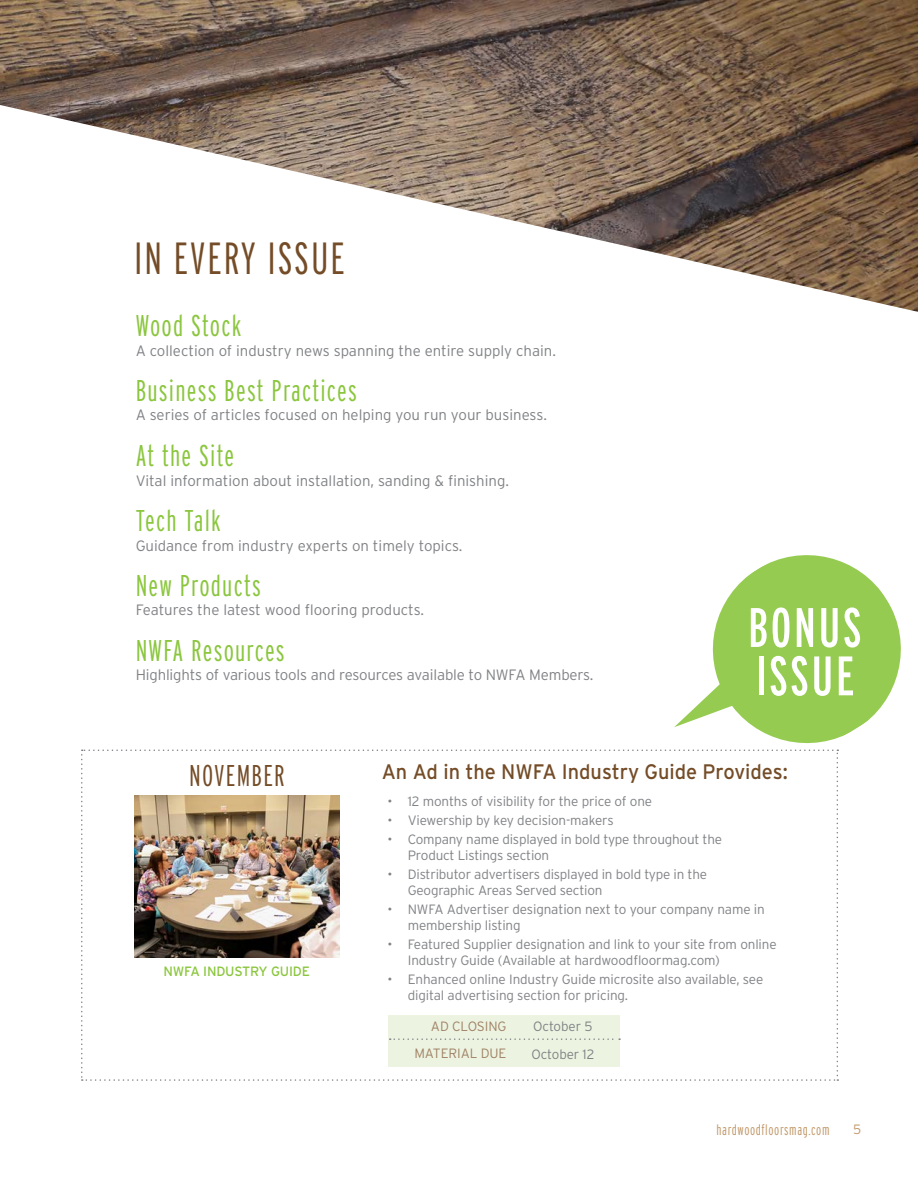
<style>
.page{position:relative;width:918px;height:1188px;background:#fff}
.page>*{position:absolute;margin:0;border:0;box-sizing:border-box;transform-origin:0 0}
.t1{font:extra-condensed 55.5px "Interstate";letter-spacing:.04em;color:#fff}
.t2{font:300 extra-condensed 45px "Interstate";letter-spacing:.04em;color:#744c27}
.t3{font:300 extra-condensed 30px "Interstate";letter-spacing:.04em;color:#8bc63e}
.t4{font:300 extra-condensed 30px "Interstate";letter-spacing:.04em;color:#744c27}
.t5{font:21px "Interstate";color:#744c27;scale:.95 1}
.t6{font:300 15px "Interstate";color:#808285}
.t7{font:300 extra-condensed 15px "Interstate";letter-spacing:.04em;color:#c39a6b}
.t8{font:300 13.5px/15.8px "Interstate";letter-spacing:-.01em;color:#808285}
.t9{font:300 13.5px "Interstate";letter-spacing:-.01em;color:#a18266}
.t10{font:13.5px "Interstate";letter-spacing:-.015em;color:#8bc63e}
.t11{font:300 13.5px "Interstate";color:#c39a6b}
</style>
<div class="page">
<svg style="left:81px;top:750px;width:757px;height:331px"></svg>
<img style="left:0;top:0;width:918px;height:312px">
<svg style="left:700px;top:555px;width:201px;height:201px;fill:#96cb51"></svg>
<svg style="left:674px;top:681px;width:63px;height:46px"></svg>
<p class="t2" style="left:134px;top:231px;width:212px">IN EVERY ISSUE</p>
<p class="t3" style="left:136px;top:307px;width:107px">Wood Stock</p>
<p class="t6" style="left:136px;top:341px;width:422px">A collection of industry news spanning the entire supply chain.</p>
<p class="t3" style="left:136px;top:372px;width:223px">Business Best Practices</p>
<p class="t6" style="left:136px;top:406px;width:413px">A series of articles focused on helping you run your business.</p>
<p class="t3" style="left:136px;top:437px;width:100px">At the Site</p>
<p class="t6" style="left:136px;top:471px;width:375px">Vital information about installation, sanding &amp; finishing.</p>
<p class="t3" style="left:136px;top:502px;width:87px">Tech Talk</p>
<p class="t6" style="left:136px;top:536px;width:328px">Guidance from industry experts on timely topics.</p>
<p class="t3" style="left:136px;top:567px;width:127px">New Products</p>
<p class="t6" style="left:136px;top:601px;width:290px">Features the latest wood flooring products.</p>
<p class="t3" style="left:136px;top:632px;width:151px">NWFA Resources</p>
<p class="t6" style="left:136px;top:666px;width:459px">Highlights of various tools and resources available to NWFA Members.</p>
<p class="t1" style="left:748px;top:594px;width:116px">BONUS</p>
<p class="t1" style="left:755px;top:642px;width:100px">ISSUE</p>
<p class="t4" style="left:189px;top:757px;width:97px">NOVEMBER</p>
<p class="t10" style="left:164px;top:963px;width:148px">NWFA INDUSTRY GUIDE</p>
<p class="t5" style="left:382px;top:759px;width:429px">An Ad in the NWFA Industry Guide Provides:</p>
<p class="t8" style="left:388px;top:793px;width:266px">• 12 months of visibility for the price of one</p>
<p class="t8" style="left:388px;top:812px;width:228px">• Viewership by key decision-makers</p>
<p class="t8" style="left:408px;top:832px;width:316px;text-indent:-20px">• Company name displayed in bold type throughout the<br>Product Listings section</p>
<p class="t8" style="left:408px;top:867px;width:301px;text-indent:-20px">• Distributor advertisers displayed in bold type in the<br>Geographic Areas Served section</p>
<p class="t8" style="left:408px;top:902px;width:359px;text-indent:-20px">• NWFA Advertiser designation next to your company name in membership listing</p>
<p class="t8" style="left:408px;top:937px;width:370px;text-indent:-20px">• Featured Supplier designation and link to your site from online<br>Industry Guide (Available at hardwoodfloormag.com)</p>
<p class="t8" style="left:408px;top:972px;width:357px;text-indent:-20px">• Enhanced online Industry Guide microsite also available, see digital advertising section for pricing.</p>
<p class="t9" style="left:431px;top:1018px;width:77px">AD CLOSING</p>
<p class="t9" style="left:414px;top:1045px;width:93px">MATERIAL DUE</p>
<p class="t8" style="left:533px;top:1019px;width:61px">October 5</p>
<p class="t8" style="left:531px;top:1046px;width:65px">October 12</p>
<p class="t7" style="left:717px;top:1121px;width:114px">hardwoodfloorsmag.com</p>
<p class="t11" style="left:853px;top:1121px;width:10px">5</p>
</div>
